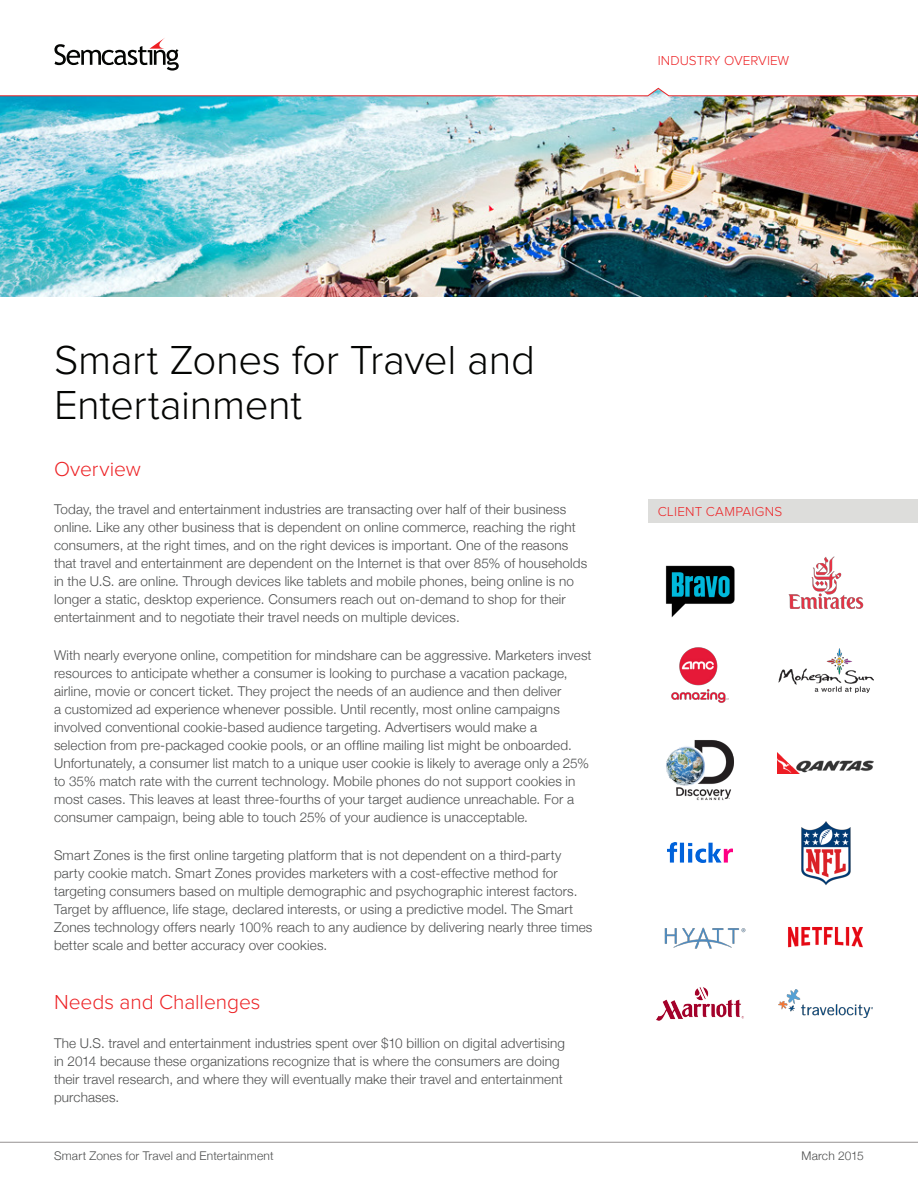
<style>
.page{position:relative;width:918px;height:1188px;background:#fff}
.page>*{position:absolute;margin:0;border:0;box-sizing:border-box;transform-origin:0 0}
.headline{font:300 42px/45px "Proxima Nova";letter-spacing:-.01em;color:#040503}
.subhead{font:300 21px "Proxima Nova";letter-spacing:-.005em;color:#ed2225}
.body{font:300 13.5px/18px "Helvetica Neue";letter-spacing:.01em;color:#4e4f4f}
.Indentifier{font:300 13.5px "Proxima Nova";color:#ed2225}
.side_bar_head{font:300 13.5px "Proxima Nova";letter-spacing:.02em;color:#ed2225}
.footer_date{font:300 12px "Helvetica Neue";letter-spacing:.015em;color:#4e4f4f}
</style>
<div class="page">
<img style="left:0;top:97px;width:918px;height:200px">
<div style="left:648px;top:500px;width:270px;height:23px;background:#dddddb"></div>
<hr style="left:0;top:1142px;width:918px;height:1px;background:#969291">
<svg style="left:0;top:87px;width:918px;height:10px"></svg>
<svg style="left:54px;top:38px;width:125px;height:33px"></svg>
<img style="left:779px;top:990px;width:94px;height:28px">
<img style="left:656px;top:987px;width:88px;height:34px">
<img style="left:778px;top:649px;width:95px;height:43px">
<img style="left:788px;top:927px;width:75px;height:21px">
<img style="left:801px;top:821px;width:50px;height:64px">
<img style="left:778px;top:753px;width:96px;height:20px">
<img style="left:671px;top:647px;width:58px;height:56px">
<img style="left:665px;top:565px;width:70px;height:52px">
<img style="left:666px;top:740px;width:68px;height:61px">
<img style="left:788px;top:556px;width:75px;height:52px">
<img style="left:667px;top:843px;width:66px;height:20px">
<img style="left:664px;top:927px;width:81px;height:21px">
<p class="Indentifier" style="left:658px;top:54px;width:133px">INDUSTRY OVERVIEW</p>
<p class="headline" style="left:54px;top:340px;width:483px">Smart Zones for Travel and<br>Entertainment</p>
<p class="subhead" style="left:54px;top:459px;width:88px">Overview</p>
<p class="body" style="left:54px;top:500px;width:535px">Today, the travel and entertainment industries are transacting over half of their business online. Like any other business that is dependent on online commerce, reaching the right consumers, at the right times, and on the right devices is important. One of the reasons that travel and entertainment are dependent on the Internet is that over 85% of households in the U.S. are online. Through devices like tablets and mobile phones, being online is no longer a static, desktop experience. Consumers reach out on-demand to shop for their entertainment and to negotiate their travel needs on multiple devices.</p>
<p class="body" style="left:54px;top:646px;width:539px">With nearly everyone online, competition for mindshare can be aggressive. Marketers invest resources to anticipate whether a consumer is looking to purchase a vacation package, airline, movie or concert ticket. They project the needs of an audience and then deliver<br>a customized ad experience whenever possible. Until recently, most online campaigns involved conventional cookie-based audience targeting. Advertisers would make a selection from pre-packaged cookie pools, or an offline mailing list might be onboarded.<br>Unfortunately, a consumer list match to a unique user cookie is likely to average only a 25% to 35% match rate with the current technology. Mobile phones do not support cookies in most cases. This leaves at least three-fourths of your target audience unreachable. For a consumer campaign, being able to touch 25% of your audience is unacceptable.</p>
<p class="body" style="left:54px;top:846px;width:540px">Smart Zones is the first online targeting platform that is not dependent on a third-party party cookie match. Smart Zones provides marketers with a cost-effective method for targeting consumers based on multiple demographic and psychographic interest factors.<br>Target by affluence, life stage, declared interests, or using a predictive model. The Smart Zones technology offers nearly 100% reach to any audience by delivering nearly three times better scale and better accuracy over cookies.</p>
<p class="subhead" style="left:54px;top:993px;width:208px">Needs and Challenges</p>
<p class="body" style="left:54px;top:1033px;width:512px">The U.S. travel and entertainment industries spent over $10 billion on digital advertising in 2014 because these organizations recognize that is where the consumers are doing their travel research, and where they will eventually make their travel and entertainment purchases.</p>
<p class="side_bar_head" style="left:658px;top:506px;width:126px">CLIENT CAMPAIGNS</p>
<p class="footer_date" style="left:54px;top:1148px;width:221px">Smart Zones for Travel and Entertainment</p>
<p class="footer_date" style="left:802px;top:1148px;width:64px">March 2015</p>
</div>
